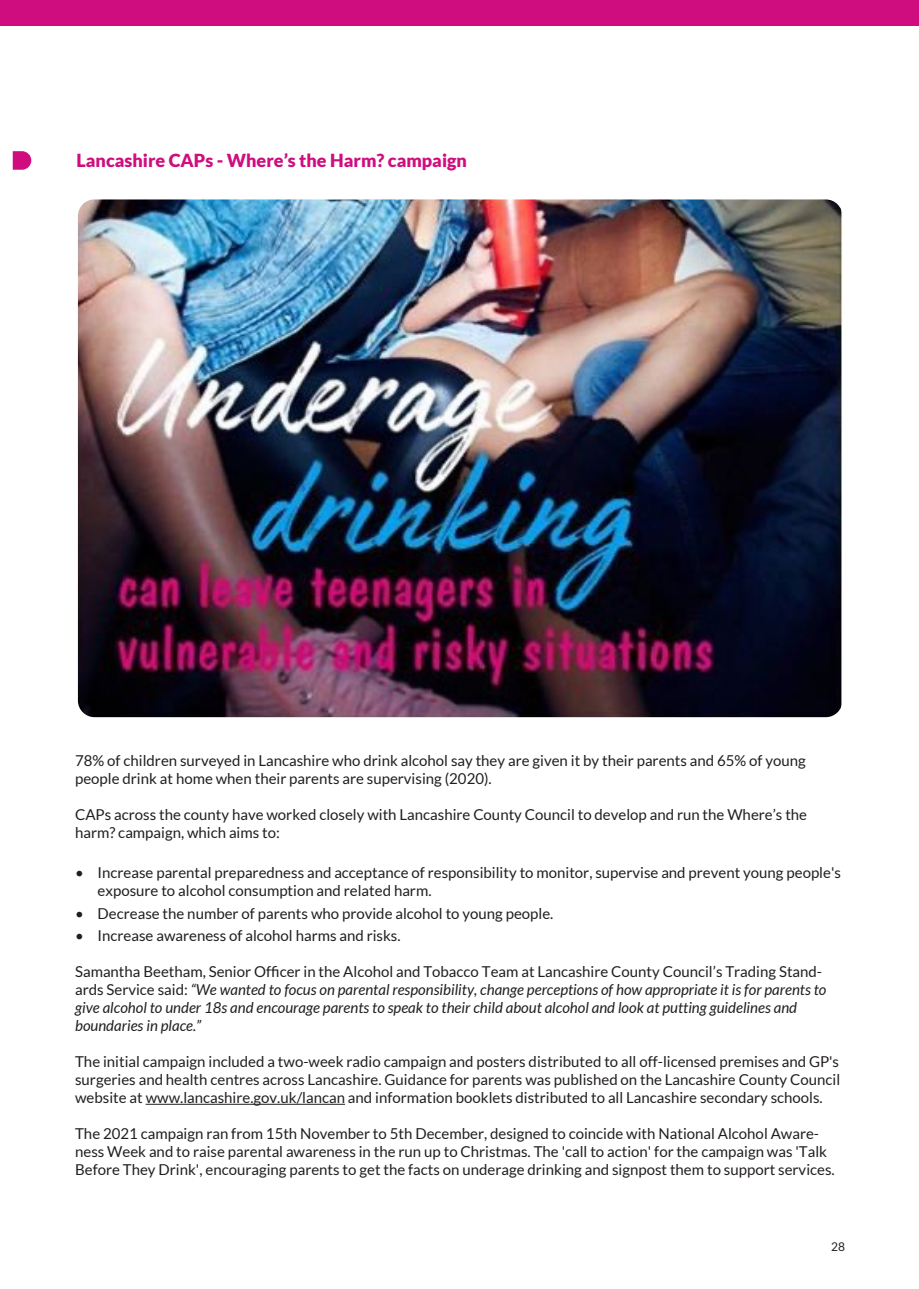
<style>
.page{position:relative;width:919px;height:1289px;background:#fff}
.page>*{position:absolute;margin:0;border:0;box-sizing:border-box;transform-origin:0 0}
.t1{font:900 18px "Lato";color:#cf0d7f}
.t2{font:15px/18px "Lato";color:#221e20}
.t3{font:italic 15px/18px "Lato";color:#221e20}
.t4{font:12px "Lato";color:#221e20}
.t5{font:11.85px "Lato";color:#221e20}
.s1{font-style:normal}
</style>
<div class="page">
<hr style="left:146px;top:1103px;width:199px;height:1px;background:#221e20">
<svg style="left:13px;top:151px;width:18px;height:19px"></svg>
<img style="left:78px;top:199px;width:764px;height:518px">
<div style="left:0;top:0;width:918px;height:26px;background:#cf0d7f"></div>
<p class="t1" style="left:77px;top:150px;width:392px">Lancashire CAPs - Where’s the Harm? campaign</p>
<p class="t2" style="left:75px;top:751px;width:732px">78% of children surveyed in Lancashire who drink alcohol say they are given it by their parents and 65% of young people drink at home when their parents are supervising (2020).</p>
<p class="t2" style="left:75px;top:805px;width:733px">CAPs across the county have worked closely with Lancashire County Council to develop and run the Where’s the harm? campaign, which aims to:</p>
<p class="t2" style="left:98px;top:863px;width:744px;text-indent:-23px">• Increase parental preparedness and acceptance of responsibility to monitor, supervise and prevent young people's exposure to alcohol consumption and related harm.</p>
<p class="t2" style="left:75px;top:904px;width:480px">• Decrease the number of parents who provide alcohol to young people.</p>
<p class="t2" style="left:75px;top:926px;width:327px">• Increase awareness of alcohol harms and risks.</p>
<p class="t3" style="left:75px;top:963px;width:752px"><span class="s1">Samantha Beetham, Senior Officer in the Alcohol and Tobacco Team at Lancashire County Council’s Trading Stand&shy;ards Service said:</span> “We wanted to focus on parental responsibility, change perceptions of how appropriate it is for parents to give alcohol to under 18s and encourage parents to speak to their child about alcohol and look at putting guidelines and boundaries in place.”</p>
<p class="t2" style="left:75px;top:1052px;width:766px;text-align:justify">The initial campaign included a two-week radio campaign and posters distributed to all off-licensed premises and GP's surgeries and health centres across Lancashire. Guidance for parents was published on the Lancashire County Council website at www.lancashire.gov.uk/lancan and information booklets distributed to all Lancashire secondary schools.</p>
<p class="t2" style="left:75px;top:1124px;width:761px">The 2021 campaign ran from 15th November to 5th December, designed to coincide with National Alcohol Aware&shy;ness Week and to raise parental awareness in the run up to Christmas. The 'call to action' for the campaign was 'Talk<br>Before They Drink', encouraging parents to get the facts on underage drinking and signpost them to support services.</p>
<p class="t5" style="left:145px;top:1091px;width:201px">https://www.lancashire.gov.uk/lancan/</p>
<p class="t4" style="left:831px;top:1240px;width:15px">28</p>
</div>
